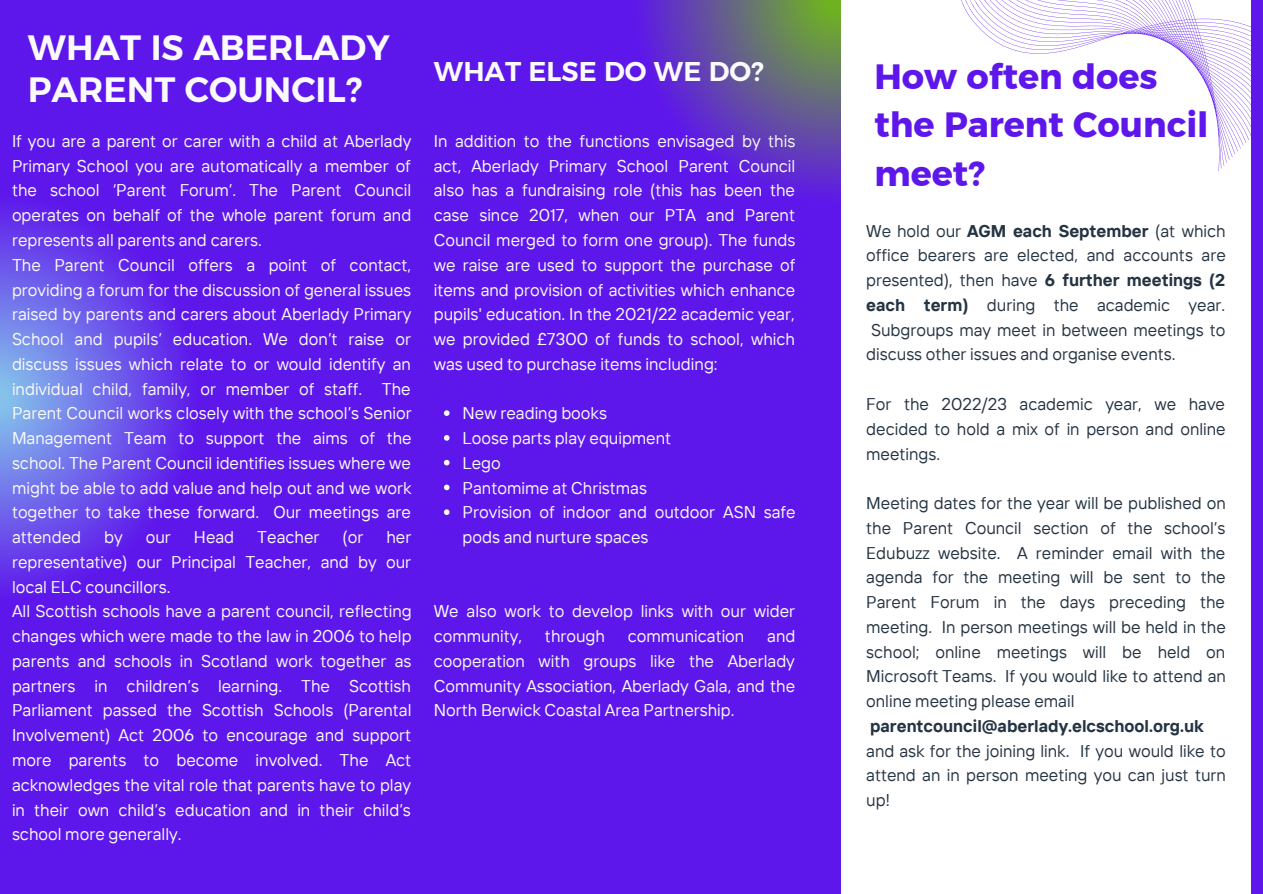
<style>
.page{position:relative;width:1263px;height:894px;background:#fff}
.page>*{position:absolute;margin:0;border:0;box-sizing:border-box;transform-origin:0 0}
.t1{font:34.95px/48.3px "Kief Montaser Bold";color:#5e17eb}
.t2{font:700 34.95px/41.5px "Kief Montaser Semi";color:#fafafa}
.t3{font:700 27px "Kief Montaser Semi";color:#fafafa}
.t4{font:16.95px/24.8px "TT Interphases";color:#fafafa}
.t5{font:16.95px/24.8px "TT Interphases";color:#253442;text-align:justify}
.t6{font:700 16.95px "TT Interphases";color:#253442}
.s1{font-weight:700}
</style>
<div class="page">
<div style="left:0;top:0;width:1263px;height:893px;background:#5e17eb"></div>
<svg style="left:643px;top:0;width:127px;height:182px"></svg>
<svg style="left:0;top:207px;width:186px;height:381px"></svg>
<div style="left:841px;top:0;width:410px;height:893px;background:#fff"></div>
<svg style="left:770px;top:0;width:481px;height:194px"></svg>
<svg style="left:444px;top:410px;width:6px;height:6px"></svg>
<svg style="left:444px;top:435px;width:6px;height:5px"></svg>
<svg style="left:444px;top:459px;width:6px;height:6px"></svg>
<svg style="left:444px;top:484px;width:6px;height:6px"></svg>
<svg style="left:444px;top:509px;width:6px;height:6px"></svg>
<h1 class="t2" style="left:28px;top:27px;width:363px">WHAT IS ABERLADY<br>PARENT COUNCIL?</h1>
<p class="t4" style="left:12px;top:128px;width:401px">If you are a parent or carer with a child at Aberlady Primary School you are automatically a member of the school ‘Parent Forum’. The Parent Council operates on behalf of the whole parent forum and represents all parents and carers.<br>The Parent Council offers a point of contact, providing a forum for the discussion of general issues raised by parents and carers about Aberlady Primary School and pupils’ education. We don’t raise or discuss issues which relate to or would identify an individual child, family, or member of staff. The Parent Council works closely with the school’s Senior Management Team to support the aims of the school. The Parent Council identifies issues where we might be able to add value and help out and we work together to take these forward. Our meetings are attended</p>
<p class="t4" style="left:104px;top:524px;width:20px">by</p>
<p class="t4" style="left:146px;top:524px;width:27px">our</p>
<p class="t4" style="left:194px;top:524px;width:42px">Head</p>
<p class="t4" style="left:257px;top:524px;width:64px">Teacher</p>
<p class="t4" style="left:342px;top:524px;width:22px">(or</p>
<p class="t4" style="left:12px;top:524px;width:401px;text-indent:374px">her representative) our Principal Teacher, and by our local ELC councillors.<br>All Scottish schools have a parent council, reflecting changes which were made to the law in 2006 to help parents and schools in Scotland work together as partners in children’s learning. The Scottish Parliament passed the Scottish Schools (Parental Involvement) Act 2006 to encourage and support more parents to become involved. The Act acknowledges the vital role that parents have to play in their own child’s education and in their child’s school more generally.</p>
<h2 class="t3" style="left:434px;top:55px;width:331px">WHAT ELSE DO WE DO?</h2>
<p class="t4" style="left:434px;top:128px;width:363px;text-align:justify">In addition to the functions envisaged by this act, Aberlady Primary School Parent Council also has a fundraising role (this has been the case since 2017, when our PTA and Parent Council merged to form one group). The funds we raise are used to support the purchase of items and provision of activities which enhance pupils' education. In the 2021/22 academic year, we provided £7300 of funds to school, which was used to purchase items including:</p>
<p class="t4" style="left:463px;top:400px;width:335px">New reading books<br>Loose parts play equipment<br>Lego<br>Pantomime at Christmas<br>Provision of indoor and outdoor ASN safe pods and nurture spaces</p>
<p class="t4" style="left:434px;top:598px;width:363px">We also work to develop links with our wider community,</p>
<p class="t4" style="left:434px;top:623px;width:363px;text-align:justify;text-indent:333px">and cooperation with groups like the Aberlady Community Association, Aberlady Gala, and the North Berwick Coastal Area Partnership.</p>
<p class="t4" style="left:545px;top:623px;width:61px">through</p>
<p class="t4" style="left:628px;top:623px;width:118px">communication</p>
<h1 class="t1" style="left:874px;top:52px;width:336px">How often does the Parent Council meet?</h1>
<p class="t5" style="left:866px;top:218px;width:361px">We hold our <span class="s1">AGM each September</span> (at which office bearers are elected, and accounts are presented), then have <span class="s1">6 further meetings (2 each term)</span> during the academic year.<br>Subgroups may meet in between meetings to discuss other issues and organise events.</p>
<p class="t5" style="left:866px;top:391px;width:361px">For the 2022/23 academic year, we have decided to hold a mix of in person and online meetings.</p>
<p class="t5" style="left:866px;top:490px;width:361px">Meeting dates for the year will be published on the Parent Council section of the school’s Edubuzz website. A reminder email with the agenda for the meeting will be sent to the Parent Forum in the days preceding the meeting. In person meetings will be held in the school; online meetings will be held on Microsoft Teams. If you would like to attend an online meeting please email</p>
<p class="t6" style="left:870px;top:714px;width:335px">parentcouncil@aberlady.elcschool.org.uk</p>
<p class="t5" style="left:866px;top:737px;width:361px">and ask for the joining link. If you would like to attend an in person meeting you can just turn up!</p>
</div>
